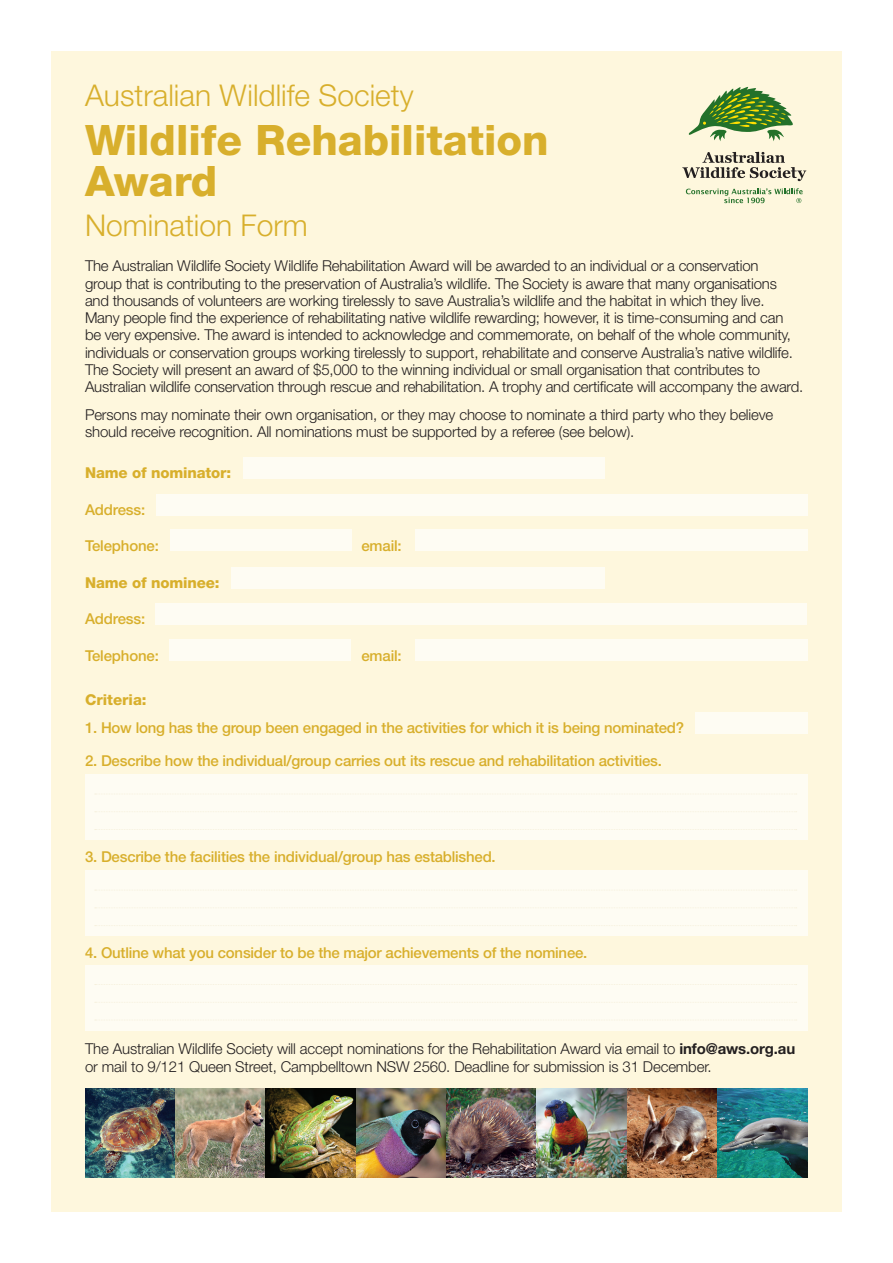
<style>
.page{position:relative;width:893px;height:1263px;background:#fff}
.page>*{position:absolute;margin:0;border:0;box-sizing:border-box;transform-origin:0 0}
.t1{font:800 42px/40.5px "Helvetica Neue LT Std";color:#d8af2c}
.t2{font:300 30px "Helvetica Neue LT Std";color:#d8af2c}
.t3{font:300 15px/17.2px "Helvetica Neue LT Std";letter-spacing:-.015em;color:#231f20}
.t4{font:500 15px "Helvetica Neue LT Std";letter-spacing:-.015em;color:#d8af2c}
.t5{font:800 15px "Helvetica Neue LT Std";letter-spacing:-.01em;color:#d8af2c}
.s1{font-weight:700}
</style>
<div class="page">
<div style="left:51px;top:51px;width:791px;height:1161px;background:#fef7dd"></div>
<img style="left:85px;top:1089px;width:723px;height:89px">
<div style="left:243px;top:457px;width:362px;height:22px;background:#fefcf3"></div>
<div style="left:231px;top:567px;width:374px;height:21px;background:#fefcf3"></div>
<div style="left:156px;top:494px;width:652px;height:21px;background:#fefcf3"></div>
<div style="left:156px;top:603px;width:651px;height:21px;background:#fefcf3"></div>
<div style="left:170px;top:530px;width:181px;height:21px;background:#fefcf3"></div>
<div style="left:170px;top:640px;width:181px;height:21px;background:#fefcf3"></div>
<div style="left:415px;top:530px;width:393px;height:21px;background:#fefcf3"></div>
<div style="left:415px;top:640px;width:393px;height:21px;background:#fefcf3"></div>
<div style="left:696px;top:712px;width:112px;height:22px;background:#fefcf3"></div>
<div style="left:85px;top:775px;width:723px;height:65px;background:#fefcf3"></div>
<svg style="left:95px;top:811px;width:702px;height:1px"></svg>
<svg style="left:95px;top:829px;width:702px;height:1px"></svg>
<div style="left:85px;top:871px;width:723px;height:65px;background:#fefcf3"></div>
<svg style="left:95px;top:890px;width:702px;height:1px"></svg>
<svg style="left:95px;top:907px;width:702px;height:1px"></svg>
<svg style="left:95px;top:925px;width:702px;height:1px"></svg>
<div style="left:85px;top:965px;width:723px;height:65px;background:#fefcf3"></div>
<svg style="left:95px;top:984px;width:702px;height:1px"></svg>
<svg style="left:95px;top:1002px;width:702px;height:1px"></svg>
<svg style="left:682px;top:152px;width:124px;height:29px"></svg>
<svg style="left:688px;top:87px;width:105px;height:54px"></svg>
<svg style="left:686px;top:188px;width:117px;height:15px"></svg>
<h2 class="t2" style="left:85px;top:77px;width:330px">Australian Wildlife Society</h2>
<h1 class="t1" style="left:85px;top:120px;width:465px">Wildlife Rehabilitation<br>Award</h1>
<h2 class="t2" style="left:85px;top:207px;width:224px">Nomination Form</h2>
<p class="t3" style="left:85px;top:257px;width:720px">The Australian Wildlife Society Wildlife Rehabilitation Award will be awarded to an individual or a conservation<br>group that is contributing to the preservation of Australia’s wildlife. The Society is aware that many organisations and thousands of volunteers are working tirelessly to save Australia’s wildlife and the habitat in which they live.<br>Many people find the experience of rehabilitating native wildlife rewarding; however, it is time-consuming and can<br>be very expensive. The award is intended to acknowledge and commemorate, on behalf of the whole community, individuals or conservation groups working tirelessly to support, rehabilitate and conserve Australia’s native wildlife.<br>The Society will present an award of $5,000 to the winning individual or small organisation that contributes to Australian wildlife conservation through rescue and rehabilitation. A trophy and certificate will accompany the award.</p>
<p class="t3" style="left:85px;top:406px;width:690px">Persons may nominate their own organisation, or they may choose to nominate a third party who they believe should receive recognition. All nominations must be supported by a referee (see below).</p>
<p class="t5" style="left:85px;top:464px;width:148px">Name of nominator:</p>
<p class="t4" style="left:85px;top:500px;width:62px">Address:</p>
<p class="t4" style="left:85px;top:537px;width:75px">Telephone:</p>
<p class="t4" style="left:361px;top:537px;width:42px">email:</p>
<p class="t5" style="left:85px;top:573px;width:136px">Name of nominee:</p>
<p class="t4" style="left:85px;top:610px;width:62px">Address:</p>
<p class="t4" style="left:85px;top:646px;width:75px">Telephone:</p>
<p class="t4" style="left:361px;top:646px;width:42px">email:</p>
<p class="t5" style="left:85px;top:691px;width:63px">Criteria:</p>
<p class="t4" style="left:85px;top:719px;width:601px">1. How long has the group been engaged in the activities for which it is being nominated?</p>
<p class="t4" style="left:85px;top:751px;width:578px">2. Describe how the individual/group carries out its rescue and rehabilitation activities.</p>
<p class="t4" style="left:85px;top:847px;width:412px">3. Describe the facilities the individual/group has established.</p>
<p class="t4" style="left:85px;top:943px;width:504px">4. Outline what you consider to be the major achievements of the nominee.</p>
<p class="t3" style="left:85px;top:1039px;width:712px;line-height:18px">The Australian Wildlife Society will accept nominations for the Rehabilitation Award via email to <span class="s1">info@aws.org.au </span>or mail to 9/121 Queen Street, Campbelltown NSW 2560. Deadline for submission is 31 December.</p>
</div>
